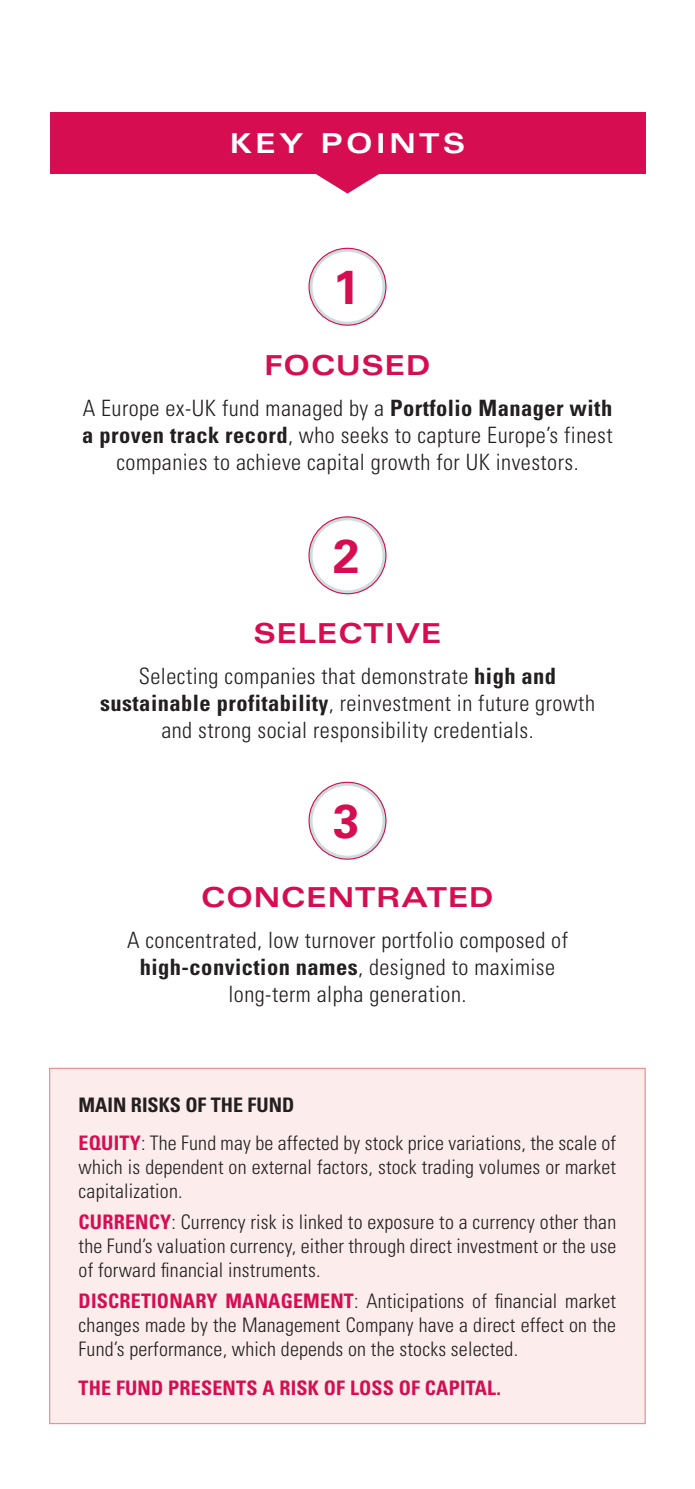
<style>
.page{position:relative;width:695px;height:1489px;background:#fff}
.page>*{position:absolute;margin:0;border:0;box-sizing:border-box;transform-origin:0 0}
.t1{font:700 47.5px "Univers LT Std";color:#d60e51}
.t2{font:700 expanded 27.5px "Univers LT Std";letter-spacing:.03em;color:#d60e51}
.t3{font:700 expanded 27.5px "Univers LT Std";letter-spacing:.12em;color:#fff}
.t4{font:300 condensed 22.5px/27px "Univers LT Std";letter-spacing:.02em;color:#231f20;text-align:center}
.t5{font:300 condensed 20px/24px "Univers LT Std";letter-spacing:.01em;color:#231f20}
.t6{font:700 condensed 20px "Univers LT Std";letter-spacing:.01em;color:#d60e51}
.s1{font-weight:700}
.s2{font-weight:700;color:#d60e51}
</style>
<div class="page">
<div style="left:50px;top:1068px;width:595px;height:355px;background:#fcedec"></div>
<div style="left:50px;top:112px;width:595px;height:61px;background:#d60e51"></div>
<svg style="left:313px;top:173px;width:69px;height:20px"></svg>
<svg style="left:309px;top:248px;width:77px;height:77px"></svg>
<div style="left:308px;top:248px;width:78px;height:78px;border:1px solid #d60e51;border-radius:50%"></div>
<div style="left:312px;top:252px;width:70px;height:70px;background:#fff;border-radius:50%"></div>
<svg style="left:309px;top:517px;width:77px;height:76px"></svg>
<div style="left:308px;top:516px;width:78px;height:78px;border:1px solid #d60e51;border-radius:50%"></div>
<div style="left:312px;top:520px;width:70px;height:70px;background:#fff;border-radius:50%"></div>
<svg style="left:309px;top:782px;width:77px;height:77px"></svg>
<div style="left:308px;top:781px;width:78px;height:78px;border:1px solid #d60e51;border-radius:50%"></div>
<div style="left:312px;top:785px;width:70px;height:70px;background:#fff;border-radius:50%"></div>
<h2 class="t3" style="left:230px;top:127px;width:237px">KEY POINTS</h2>
<h1 class="t1" style="left:333px;top:259px;width:28px">1</h1>
<h2 class="t2" style="left:264px;top:349px;width:167px">FOCUSED</h2>
<p class="t4" style="left:82px;top:395px;width:532px">A Europe ex-UK fund managed by a <span class="s1">Portfolio Manager with a proven track record</span>, who seeks to capture Europe’s finest companies to achieve capital growth for UK investors.</p>
<h1 class="t1" style="left:333px;top:528px;width:28px">2</h1>
<h2 class="t2" style="left:253px;top:617px;width:189px">SELECTIVE</h2>
<p class="t4" style="left:100px;top:662px;width:496px">Selecting companies that demonstrate <span class="s1">high and sustainable profitability</span>, reinvestment in future growth and strong social responsibility credentials.</p>
<h1 class="t1" style="left:333px;top:793px;width:28px">3</h1>
<h2 class="t2" style="left:201px;top:881px;width:294px">CONCENTRATED</h2>
<p class="t4" style="left:127px;top:926px;width:442px">A concentrated, low turnover portfolio composed of <span class="s1">high-conviction names</span>, designed to maximise long-term alpha generation.</p>
<p class="t5" style="left:79px;top:1085px;width:539px;line-height:38.2px"><span class="s1">MAIN RISKS OF THE FUND<br></span><span class="s2">EQUITY</span>: The Fund may be affected by stock price variations, the scale of</p>
<p class="t5" style="left:79px;top:1154px;width:539px">which is dependent on external factors, stock trading volumes or market capitalization.</p>
<p class="t5" style="left:79px;top:1210px;width:539px;text-align:justify"><span class="s2">CURRENCY</span>: Currency risk is linked to exposure to a currency other than the Fund’s valuation currency, either through direct investment or the use of forward financial instruments.</p>
<p class="t5" style="left:79px;top:1289px;width:539px;text-align:justify"><span class="s2">DISCRETIONARY MANAGEMENT</span>: Anticipations of financial market changes made by the Management Company have a direct effect on the Fund’s performance, which depends on the stocks selected.</p>
<p class="t6" style="left:79px;top:1374px;width:423px">THE FUND PRESENTS A RISK OF LOSS OF CAPITAL.</p>
</div>
